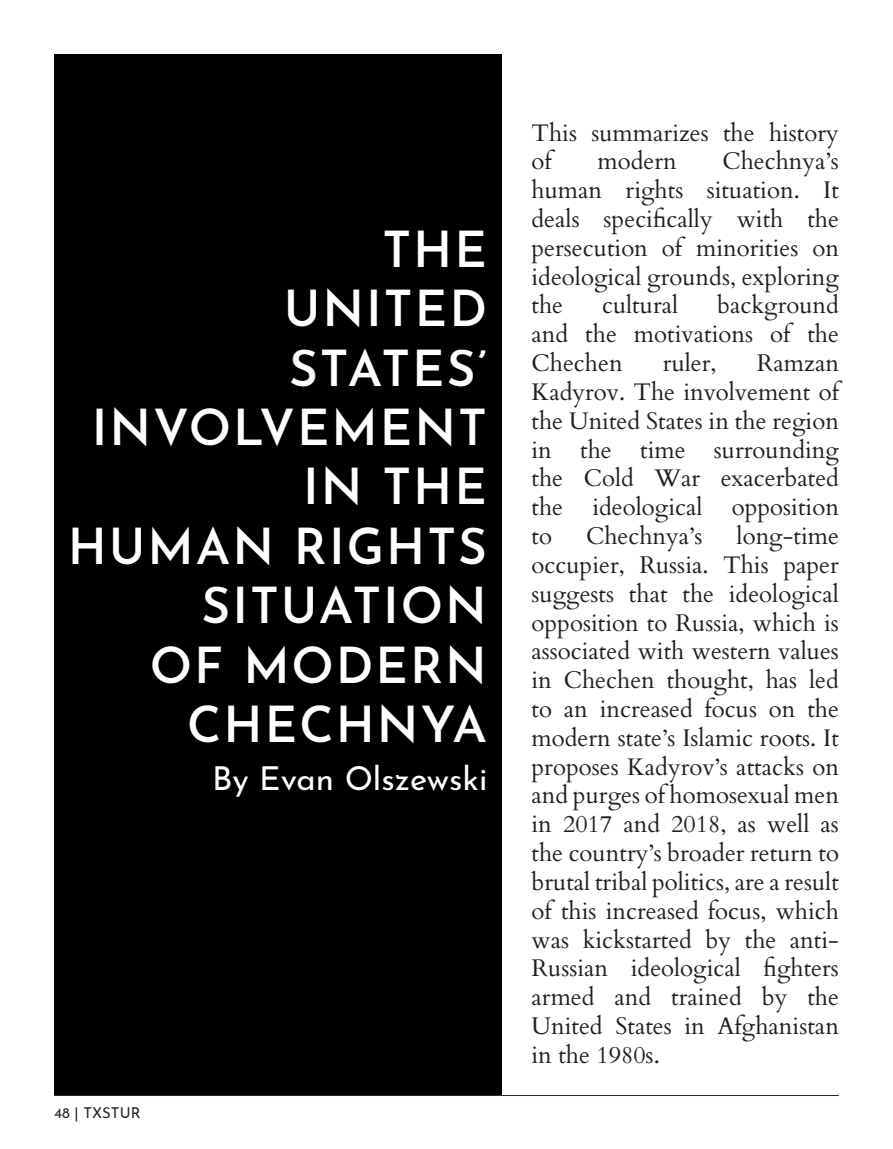
<style>
.page{position:relative;width:893px;height:1149px;background:#fff}
.page>*{position:absolute;margin:0;border:0;box-sizing:border-box;transform-origin:0 0}
.Subhead_-_Align_Left{font:600 49.5px/59.4px "Josefin Sans";letter-spacing:.04em;color:#fff;text-align:right}
.t1{font:33px "Josefin Sans";color:#fff}
.t2{font:24px/28.8px "Cardo";color:#231f20;text-align:justify}
.t3{font:15px "Josefin Sans";color:#262825}
</style>
<div class="page">
<hr style="left:54px;top:1094px;width:785px;height:1px;background:#262825">
<div style="left:54px;top:54px;width:448px;height:1040px;background:#000"></div>
<p class="Subhead_-_Align_Left" style="left:382px;top:213px;width:106px">THE</p>
<p class="Subhead_-_Align_Left" style="left:284px;top:272px;width:205px">UNITED</p>
<p class="Subhead_-_Align_Left" style="left:289px;top:332px;width:199px">STATES’</p>
<p class="Subhead_-_Align_Left" style="left:92px;top:391px;width:397px">INVOLVEMENT</p>
<p class="Subhead_-_Align_Left" style="left:303px;top:450px;width:185px">IN THE</p>
<p class="Subhead_-_Align_Left" style="left:68px;top:510px;width:421px">HUMAN RIGHTS<br>SITUATION</p>
<p class="Subhead_-_Align_Left" style="left:150px;top:629px;width:339px">OF MODERN<br>CHECHNYA</p>
<p class="t1" style="left:212px;top:751px;width:277px">By Evan Olszewski</p>
<p class="t3" style="left:54px;top:1100px;width:88px">48 | TXSTUR</p>
<p class="t2" style="left:531px;top:117px;width:309px">This summarizes the history of</p>
<p class="t2" style="left:531px;top:145px;width:309px;text-indent:191px">Chechnya’s human rights situation. It deals specifically with the persecution of minorities on ideological grounds, exploring the</p>
<p class="t2" style="left:597px;top:145px;width:81px">modern</p>
<p class="t2" style="left:531px;top:289px;width:309px;text-indent:186px">background and the motivations of the Chechen</p>
<p class="t2" style="left:602px;top:289px;width:78px">cultural</p>
<p class="t2" style="left:663px;top:347px;width:55px">ruler,</p>
<p class="t2" style="left:531px;top:347px;width:309px;text-indent:225px">Ramzan Kadyrov. The involvement of the United States in the region in the time surrounding the Cold War exacerbated the ideological opposition to</p>
<p class="t2" style="left:531px;top:520px;width:309px;text-indent:205px">long-time occupier, Russia. This paper suggests that the ideological opposition to Russia, which is associated with western values in Chechen thought, has led to an increased focus on the modern state’s Islamic roots. It proposes Kadyrov’s attacks on and purges of homosexual men in 2017 and 2018, as well as the country’s broader return to brutal tribal politics, are a result of this increased focus, which was kickstarted by the anti-Russian ideological fighters armed and trained by the United States in Afghanistan in the 1980s.</p>
<p class="t2" style="left:586px;top:520px;width:118px">Chechnya’s</p>
</div>
